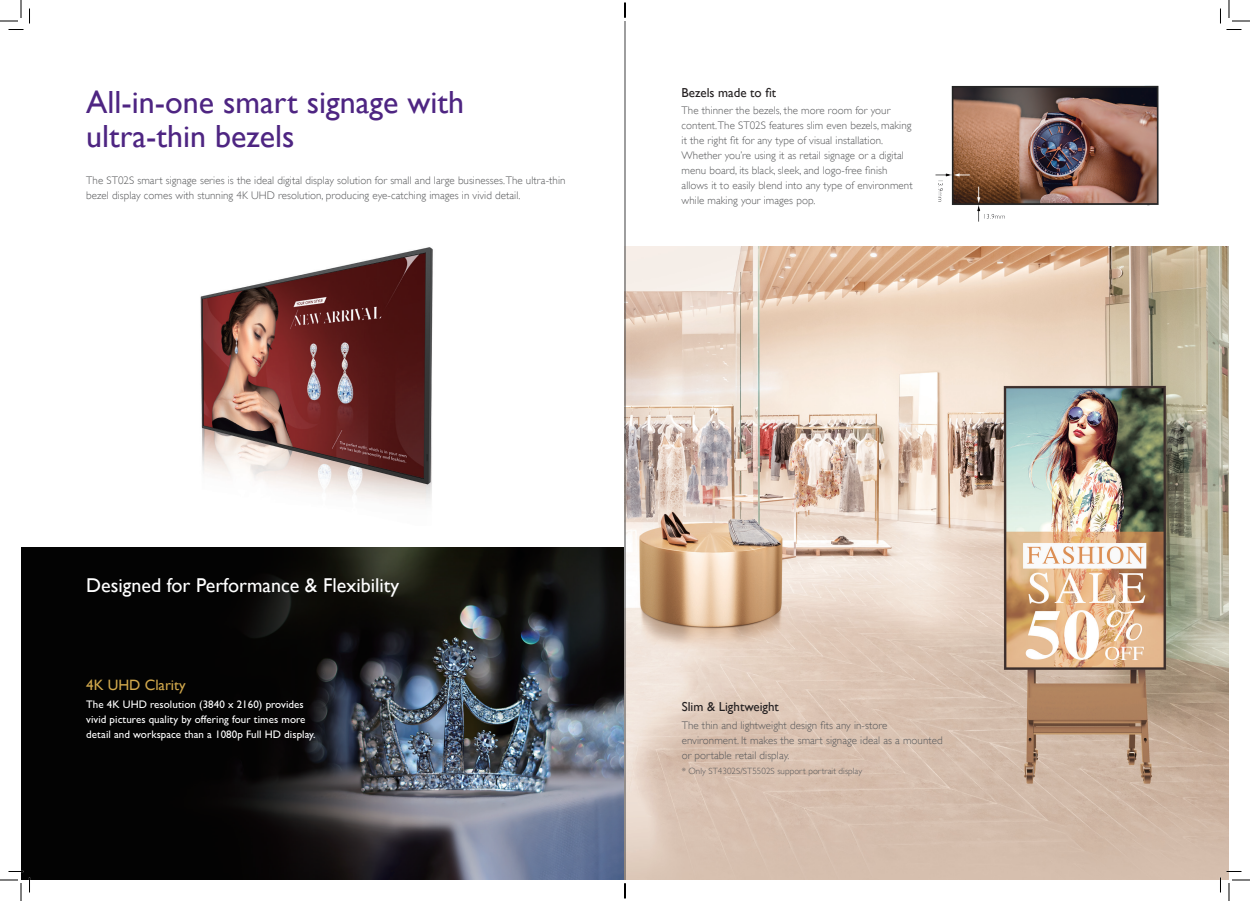
<style>
.page{position:relative;width:1250px;height:901px;background:#fff}
.page>*{position:absolute;margin:0;border:0;box-sizing:border-box;transform-origin:0 0}
.大標{font:32px/34px "Gill Sans";color:#4e2582}
.大標-2{font:20px "Gill Sans";color:#fff}
.小{font:15px "Gill Sans";color:#d0a74c}
.小-2{font:13px "Gill Sans";color:#231f20}
.內文{font:300 11px/15px "Gill Sans";letter-spacing:.005em;color:#57585a}
.內文-2{font:500 11px/15px "Gill Sans";letter-spacing:.005em;color:#fff}
.內文-3{font:300 9px "Gill Sans";letter-spacing:.005em;color:#57585a}
</style>
<div class="page">
<img style="left:200px;top:247px;width:233px;height:257px">
<img style="left:21px;top:547px;width:603px;height:333px">
<img style="left:625px;top:247px;width:604px;height:632px">
<img style="left:935px;top:85px;width:224px;height:137px">
<hr style="left:624px;top:21px;width:1px;height:859px;background:#3e3e3f">
<svg style="left:0;top:0;width:30px;height:30px"></svg>
<svg style="left:0;top:871px;width:30px;height:30px"></svg>
<svg style="left:1220px;top:0;width:30px;height:30px"></svg>
<svg style="left:1219px;top:871px;width:31px;height:30px"></svg>
<svg style="left:624px;top:3px;width:2px;height:15px"></svg>
<svg style="left:624px;top:883px;width:2px;height:15px"></svg>
<p class="大標" style="left:86px;top:86px;width:379px">All-in-one smart signage with ultra-thin bezels</p>
<p class="內文" style="left:86px;top:173px;width:481px">The ST02S smart signage series is the ideal digital display solution for small and large businesses. The ultra-thin bezel display comes with stunning 4K UHD resolution, producing eye-catching images in vivid detail.</p>
<p class="小-2" style="left:681px;top:85px;width:96px">Bezels made to fit</p>
<p class="內文" style="left:681px;top:103px;width:233px">The thinner the bezels, the more room for your content. The ST02S features slim even bezels, making it the right fit for any type of visual installation.<br>Whether you’re using it as retail signage or a digital menu board, its black, sleek, and logo-free finish allows it to easily blend into any type of environment while making your images pop.</p>
<p class="大標-2" style="left:86px;top:574px;width:315px">Designed for Performance &amp; Flexibility</p>
<p class="小" style="left:86px;top:676px;width:101px">4K UHD Clarity</p>
<p class="內文-2" style="left:86px;top:697px;width:231px">The 4K UHD resolution (3840 x 2160) provides vivid pictures quality by offering four times more detail and workspace than a 1080p Full HD display.</p>
<p class="小-2" style="left:681px;top:699px;width:99px">Slim &amp; Lightweight</p>
<p class="內文" style="left:681px;top:718px;width:263px">The thin and lightweight design fits any in-store environment. It makes the smart signage ideal as a mounted or portable retail display.</p>
<p class="內文-3" style="left:681px;top:766px;width:182px">* Only ST4302S/ST5502S support portrait display</p>
</div>
